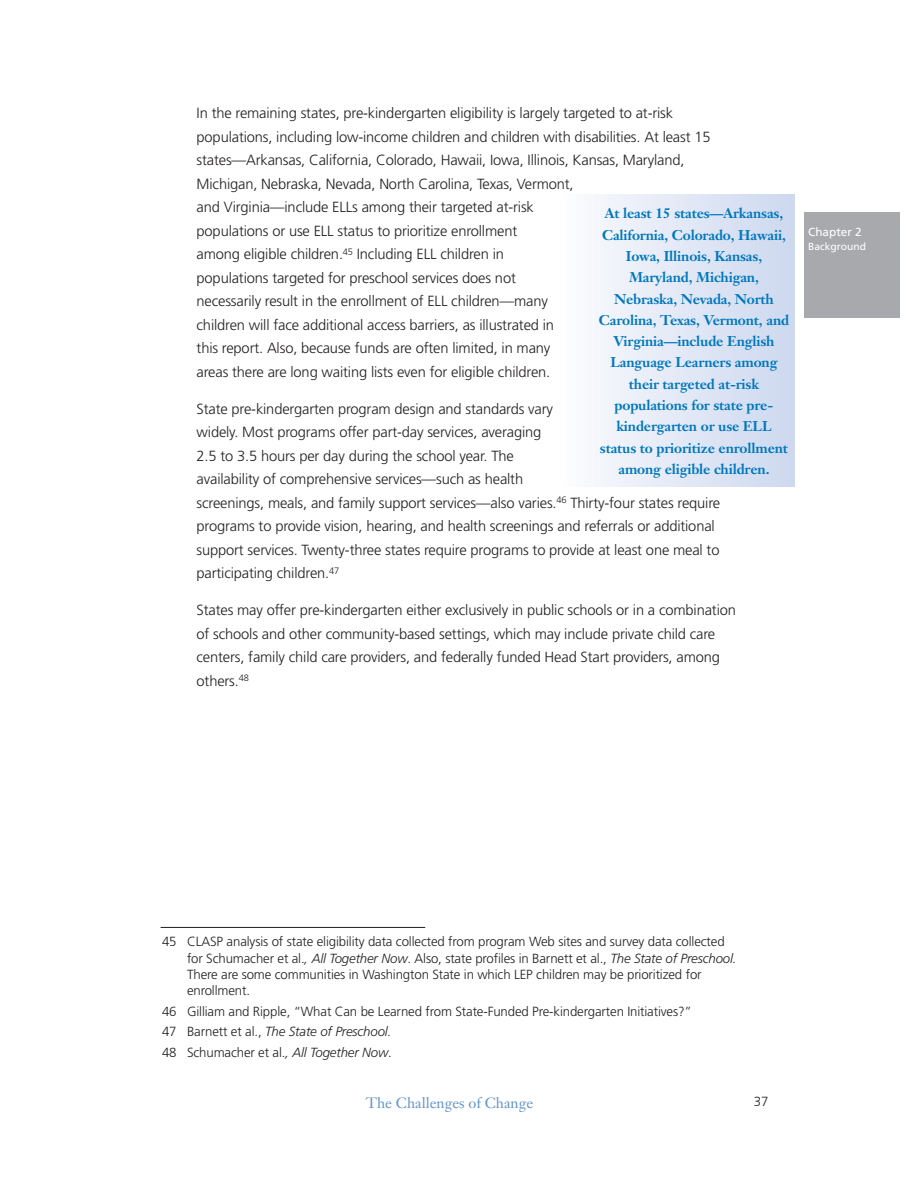
<style>
.page{position:relative;width:918px;height:1188px;background:#fff}
.page>*{position:absolute;margin:0;border:0;box-sizing:border-box;transform-origin:0 0}
.t1{font:300 14.7px/23.5px "Frutiger";letter-spacing:-.01em;color:#231f20}
.t2{font:14.7px "Janson Text";color:#5f93ce}
.t3{font:700 13.95px/21.3px "Janson Text";letter-spacing:-.01em;color:#0077be;text-align:center}
.t4{font:300 13.2px/16.2px "Frutiger";letter-spacing:-.01em;color:#231f20}
.t5{font:11.7px "Frutiger";color:#fff}
.t6{font:10.35px "Frutiger";color:#fff}
.s1{font-style:italic}
</style>
<div class="page">
<div style="left:805px;top:212px;width:95px;height:106px;background:#a7a9ac"></div>
<hr style="left:161px;top:927px;width:264px;height:1px;background:#231f20">
<div style="left:562px;top:195px;width:232px;height:291px;background:linear-gradient(to right,#fcfcfe,#cdd8ef)"></div>
<p class="t1" style="left:197px;top:102px;width:515px">In the remaining states, pre-kindergarten eligibility is largely targeted to at-risk populations, including low-income children and children with disabilities. At least 15 states—Arkansas, California, Colorado, Hawaii, Iowa, Illinois, Kansas, Maryland, Michigan, Nebraska, Nevada, North Carolina, Texas, Vermont,<br>and Virginia—include ELLs among their targeted at-risk<br>populations or use ELL status to prioritize enrollment<br>among eligible children.<sup>45</sup> Including ELL children in<br>populations targeted for preschool services does not<br>necessarily result in the enrollment of ELL children—many<br>children will face additional access barriers, as illustrated in<br>this report. Also, because funds are often limited, in many<br>areas there are long waiting lists even for eligible children.</p>
<p class="t1" style="left:197px;top:398px;width:525px">State pre-kindergarten program design and standards vary<br>widely. Most programs offer part-day services, averaging<br>2.5 to 3.5 hours per day during the school year. The<br>availability of comprehensive services—such as health<br>screenings, meals, and family support services—also varies.<sup>46</sup> Thirty-four states require programs to provide vision, hearing, and health screenings and referrals or additional support services. Twenty-three states require programs to provide at least one meal to participating children.<sup>47</sup></p>
<p class="t1" style="left:197px;top:599px;width:541px">States may offer pre-kindergarten either exclusively in public schools or in a combination of schools and other community-based settings, which may include private child care centers, family child care providers, and federally funded Head Start providers, among others.<sup>48</sup></p>
<p class="t3" style="left:599px;top:204px;width:192px">At least 15 states—Arkansas,<br>California, Colorado, Hawaii,<br>Iowa, Illinois, Kansas,<br>Maryland, Michigan,<br>Nebraska, Nevada, North<br>Carolina, Texas, Vermont, and<br>Virginia—include English<br>Language Learners among their targeted at-risk populations for state pre&shy;kindergarten or use ELL status to prioritize enrollment among eligible children.</p>
<p class="t5" style="left:808px;top:227px;width:55px">Chapter 2</p>
<p class="t6" style="left:808px;top:242px;width:59px">Background</p>
<p class="t4" style="left:187px;top:935px;width:551px;text-indent:-25px">45 CLASP analysis of state eligibility data collected from program Web sites and survey data collected for Schumacher et al.<span class="s1">, All Together Now</span>. Also, state profiles in Barnett et al., <span class="s1">The State of Preschool.<br></span>There are some communities in Washington State in which LEP children may be prioritized for enrollment.</p>
<p class="t4" style="left:162px;top:1002px;width:531px;line-height:20.5px">46 Gilliam and Ripple, “What Can be Learned from State-Funded Pre-kindergarten Initiatives?”<br>47 Barnett et al., <span class="s1">The State of Preschool.<br></span>48 Schumacher et al.<span class="s1">, All Together Now</span>.</p>
<p class="t2" style="left:366px;top:1097px;width:169px">The Challenges of Change</p>
<p class="t4" style="left:754px;top:1095px;width:16px">37</p>
</div>
